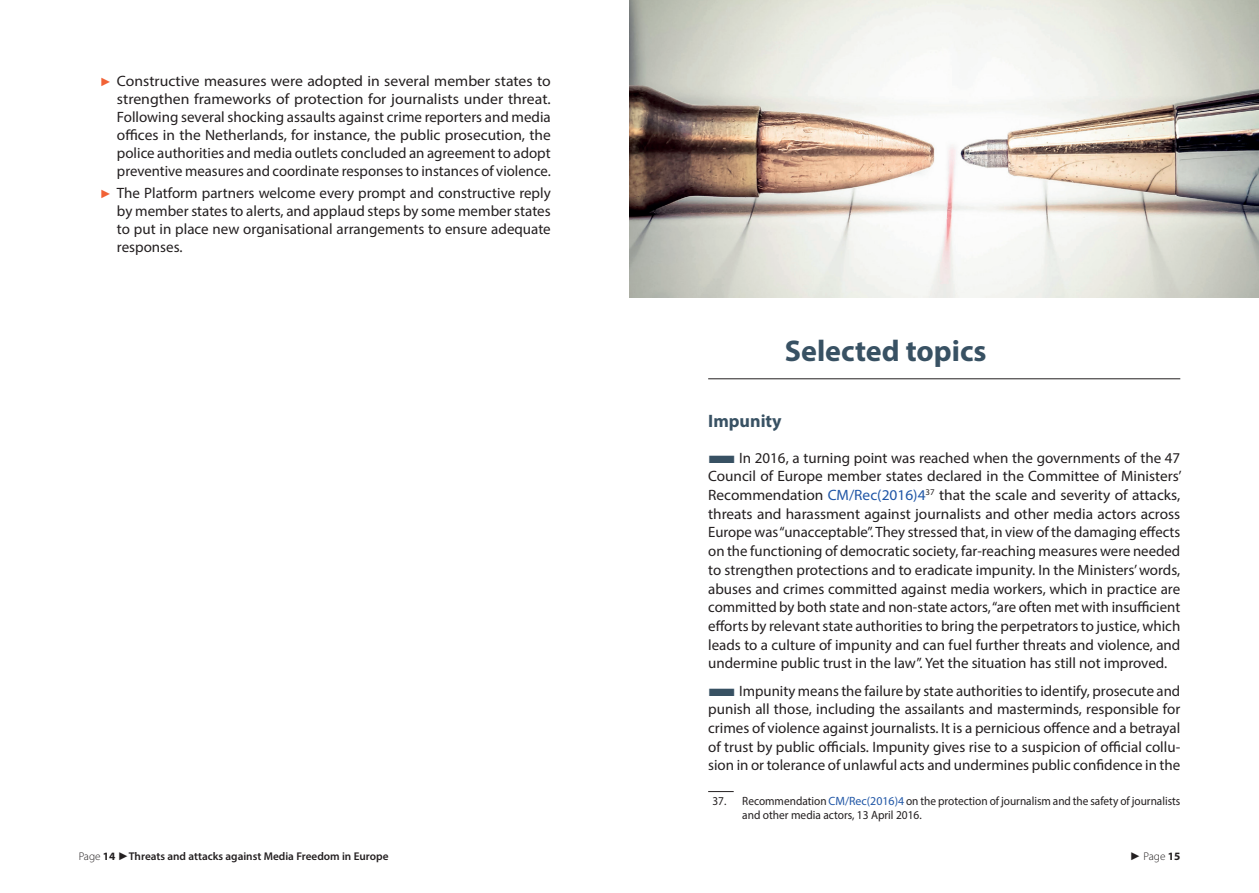
<style>
.page{position:relative;width:1259px;height:893px;background:#fff}
.page>*{position:absolute;margin:0;border:0;box-sizing:border-box;transform-origin:0 0}
.t1{font:700 30px "Myriad Pro";color:#385163}
.t2{font:700 18px "Myriad Pro";color:#385163}
.t3{font:15px/18.8px "Myriad Pro";color:#231f20;text-align:justify}
.t4{font:15px/18px "Myriad Pro";color:#231f20;text-align:justify;scale:1.05 1}
.t5{font:12px/13.5px "Myriad Pro";color:#231f20;scale:.94 1}
.t6{font:600 11.25px "Myriad Pro";color:#231f20}
.t7{font:300 11.25px "Myriad Pro";color:#231f20}
.s1{font-family:"Arial";font-size:12px;color:#f16236}
.s2{color:#385163}
.s3{color:#2056a6}
.s4{font-weight:300}
.s5{font-weight:700}
.s6{font-family:"Arial";font-weight:400}
</style>
<div class="page">
<hr style="left:708px;top:378px;width:472px;height:1px;background:#231f20">
<svg style="left:708px;top:791px;width:25px;height:1px"></svg>
<img style="left:629px;top:0;width:630px;height:298px">
<p class="t4" style="left:117px;top:71px;width:415px;text-indent:-17px"><span class="s1">►</span> Constructive measures were adopted in several member states to strengthen frameworks of protection for journalists under threat.<br>Following several shocking assaults against crime reporters and media offices in the Netherlands, for instance, the public prosecution, the police authorities and media outlets concluded an agreement to adopt preventive measures and coordinate responses to instances of violence.</p>
<p class="t3" style="left:117px;top:184px;width:435px;line-height:18px;text-indent:-17px"><span class="s1">►</span> The Platform partners welcome every prompt and constructive reply by member states to alerts, and applaud steps by some member states to put in place new organisational arrangements to ensure adequate responses.</p>
<h1 class="t1" style="left:784px;top:332px;width:203px">Selected topics</h1>
<p class="t2" style="left:708px;top:409px;width:75px">Impunity</p>
<p class="t3" style="left:708px;top:448px;width:475px"><span class="s2">■</span>In 2016, a turning point was reached when the governments of the 47<br>Council of Europe member states declared in the Committee of Ministers’ Recommendation <span class="s3">CM/Rec(2016)4</span><sup>37</sup> that the scale and severity of attacks, threats and harassment against journalists and other media actors across Europe was “unacceptable”. They stressed that, in view of the damaging effects on the functioning of democratic society, far-reaching measures were needed to strengthen protections and to eradicate impunity. In the Ministers’ words, abuses and crimes committed against media workers, which in practice are committed by both state and non-state actors, “are often met with insufficient efforts by relevant state authorities to bring the perpetrators to justice, which leads to a culture of impunity and can fuel further threats and violence, and undermine public trust in the law”. Yet the situation has still not improved.</p>
<p class="t3" style="left:708px;top:681px;width:474px"><span class="s2">■</span>Impunity means the failure by state authorities to identify, prosecute and punish all those, including the assailants and masterminds, responsible for crimes of violence against journalists. It is a pernicious offence and a betrayal of trust by public officials. Impunity gives rise to a suspicion of official collu&shy;sion in or tolerance of unlawful acts and undermines public confidence in the</p>
<p class="t5" style="left:742px;top:794px;width:468px;text-indent:-30px">37. Recommendation <span class="s3">CM/Rec(2016)4</span> on the protection of journalism and the safety of journalists and other media actors, 13 April 2016.</p>
<p class="t6" style="left:79px;top:849px;width:311px"><span class="s4">Page</span> <span class="s5">14</span> <span class="s6">►</span>Threats and attacks against Media Freedom in Europe</p>
<p class="t7" style="left:1130px;top:849px;width:52px"><span class="s6">►</span> Page <span class="s5">15</span></p>
</div>
